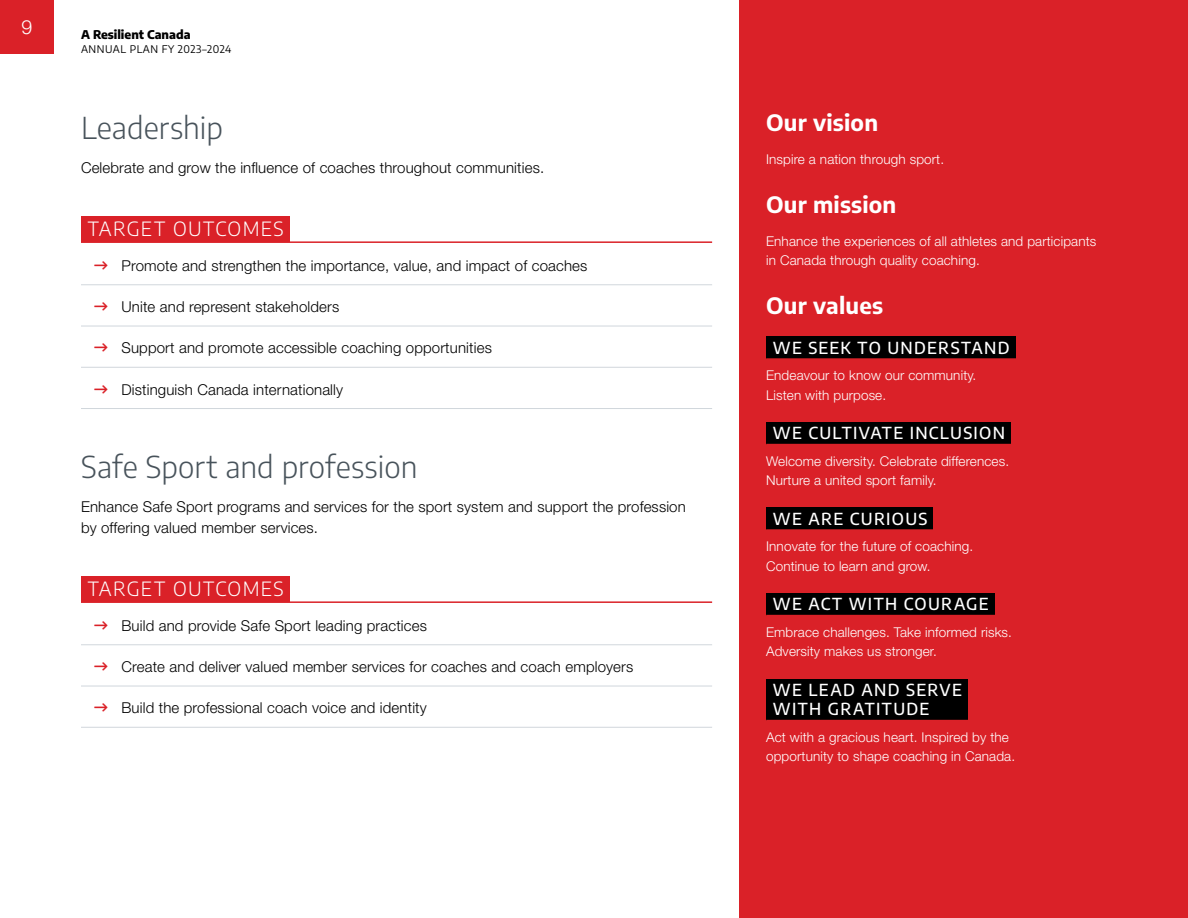
<style>
.page{position:relative;width:1188px;height:918px;background:#fff}
.page>*{position:absolute;margin:0;border:0;box-sizing:border-box;transform-origin:0 0}
.t1{font:300 30px "Encode Sans";letter-spacing:.005em;color:#48535b}
.t2{font:700 22.5px "Encode Sans";letter-spacing:.01em;color:#fff}
.t3{font:300 19.5px "Encode Sans";letter-spacing:.065em;color:#fff}
.t4{font:300 19.5px "Helvetica Neue LT Std";color:#fff}
.t5{font:500 16.5px/19.5px "Encode Sans";letter-spacing:.075em;color:#fff}
.t6{font:300 15px/21px "Helvetica Neue LT Std";letter-spacing:.01em;color:#000}
.t7{font:300 13.5px/19.5px "Helvetica Neue LT Std";letter-spacing:.01em;color:#fff}
.t8{font:800 12px "Encode Sans";color:#000}
.t9{font:10.5px "Encode Sans";letter-spacing:.045em;color:#000}
</style>
<div class="page">
<div style="left:0;top:0;width:54px;height:54px;background:#da2128"></div>
<div style="left:740px;top:0;width:448px;height:918px;background:#da2128"></div>
<div style="left:81px;top:216px;width:208px;height:26px;background:#da2128"></div>
<hr style="left:81px;top:241px;width:631px;height:2px;background:#da2128">
<hr style="left:81px;top:284px;width:631px;height:1px;background:#d1d7dc">
<hr style="left:81px;top:326px;width:631px;height:1px;background:#d1d7dc">
<hr style="left:81px;top:367px;width:631px;height:1px;background:#d1d7dc">
<hr style="left:81px;top:408px;width:631px;height:1px;background:#d1d7dc">
<div style="left:81px;top:576px;width:208px;height:26px;background:#da2128"></div>
<hr style="left:81px;top:601px;width:631px;height:2px;background:#da2128">
<hr style="left:81px;top:644px;width:631px;height:1px;background:#d1d7dc">
<hr style="left:81px;top:686px;width:631px;height:1px;background:#d1d7dc">
<hr style="left:81px;top:727px;width:631px;height:1px;background:#d1d7dc">
<div style="left:766px;top:337px;width:249px;height:22px;background:#000"></div>
<hr style="left:766px;top:358px;width:341px;height:2px;background:#da2128">
<div style="left:766px;top:422px;width:245px;height:23px;background:#000"></div>
<hr style="left:766px;top:444px;width:341px;height:1px;background:#da2128">
<div style="left:766px;top:508px;width:167px;height:22px;background:#000"></div>
<hr style="left:766px;top:529px;width:341px;height:2px;background:#da2128">
<div style="left:766px;top:593px;width:228px;height:23px;background:#000"></div>
<hr style="left:766px;top:615px;width:341px;height:1px;background:#da2128">
<div style="left:766px;top:679px;width:201px;height:42px;background:#000"></div>
<hr style="left:766px;top:720px;width:341px;height:1px;background:#da2128">
<h3 class="t4" style="left:22px;top:15px;width:12px">9</h3>
<p class="t8" style="left:81px;top:27px;width:111px">A Resilient Canada</p>
<p class="t9" style="left:81px;top:42px;width:152px">ANNUAL PLAN FY 2023–2024</p>
<h1 class="t1" style="left:81px;top:107px;width:143px">Leadership</h1>
<p class="t6" style="left:81px;top:157px;width:465px">Celebrate and grow the influence of coaches throughout communities.</p>
<h3 class="t3" style="left:88px;top:216px;width:198px">TARGET OUTCOMES</h3>
<p class="t6" style="left:122px;top:255px;width:467px">Promote and strengthen the importance, value, and impact of coaches</p>
<p class="t6" style="left:122px;top:296px;width:219px">Unite and represent stakeholders</p>
<p class="t6" style="left:122px;top:337px;width:372px">Support and promote accessible coaching opportunities</p>
<p class="t6" style="left:122px;top:379px;width:223px">Distinguish Canada internationally</p>
<h1 class="t1" style="left:81px;top:446px;width:338px">Safe Sport and profession</h1>
<p class="t6" style="left:81px;top:496px;width:606px">Enhance Safe Sport programs and services for the sport system and support the profession by offering valued member services.</p>
<h3 class="t3" style="left:88px;top:576px;width:198px">TARGET OUTCOMES</h3>
<p class="t6" style="left:122px;top:615px;width:307px">Build and provide Safe Sport leading practices</p>
<p class="t6" style="left:122px;top:656px;width:513px">Create and deliver valued member services for coaches and coach employers</p>
<p class="t6" style="left:122px;top:697px;width:307px">Build the professional coach voice and identity</p>
<h2 class="t2" style="left:766px;top:107px;width:113px">Our vision</h2>
<p class="t7" style="left:766px;top:149px;width:180px">Inspire a nation through sport.</p>
<h2 class="t2" style="left:766px;top:189px;width:132px">Our mission</h2>
<p class="t7" style="left:766px;top:231px;width:332px">Enhance the experiences of all athletes and participants in Canada through quality coaching.</p>
<h2 class="t2" style="left:766px;top:290px;width:119px">Our values</h2>
<p class="t5" style="left:773px;top:337px;width:238px">WE SEEK TO UNDERSTAND</p>
<p class="t7" style="left:766px;top:365px;width:212px">Endeavour to know our community.<br>Listen with purpose.</p>
<p class="t5" style="left:773px;top:423px;width:234px">WE CULTIVATE INCLUSION</p>
<p class="t7" style="left:766px;top:451px;width:244px">Welcome diversity. Celebrate differences.<br>Nurture a united sport family.</p>
<p class="t5" style="left:773px;top:508px;width:156px">WE ARE CURIOUS</p>
<p class="t7" style="left:766px;top:536px;width:209px">Innovate for the future of coaching.<br>Continue to learn and grow.</p>
<p class="t5" style="left:773px;top:594px;width:217px">WE ACT WITH COURAGE</p>
<p class="t7" style="left:766px;top:622px;width:247px">Embrace challenges. Take informed risks.<br>Adversity makes us stronger.</p>
<p class="t5" style="left:773px;top:679px;width:190px">WE LEAD AND SERVE<br>WITH GRATITUDE</p>
<p class="t7" style="left:766px;top:727px;width:251px">Act with a gracious heart. Inspired by the opportunity to shape coaching in Canada.</p>
</div>
